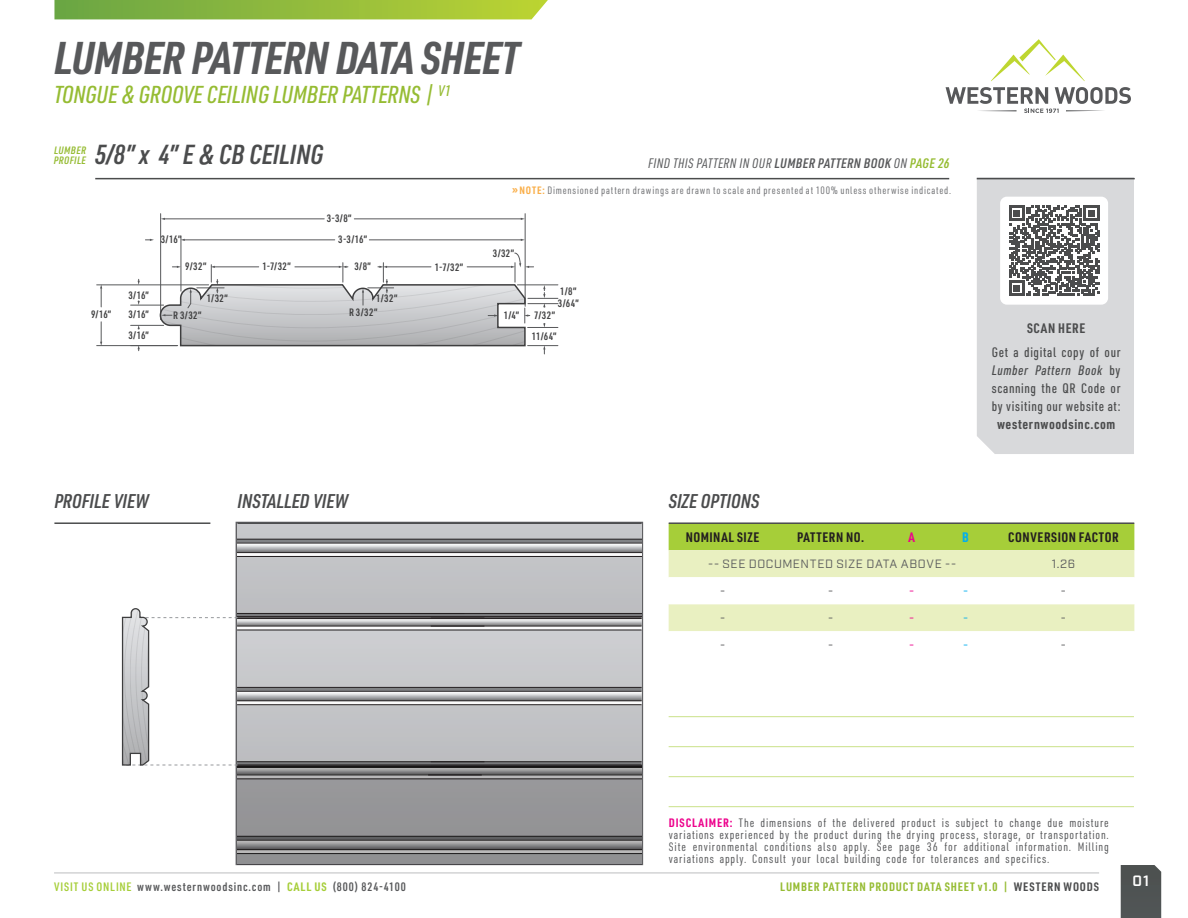
<style>
.page{position:relative;width:1188px;height:918px;background:#fff}
.page>*{position:absolute;margin:0;border:0;box-sizing:border-box;transform-origin:0 0}
.t1{font:italic 700 45px "URWDIN Cond";letter-spacing:-.015em;color:#58595b}
.N___PRODUCT_Title{font:italic 600 27px "URWDIN Cond";letter-spacing:.005em;color:#4b4c4d}
.t2{font:italic 500 24px "URWDIN Cond";letter-spacing:-.005em;color:#96bc33}
.t3{font:italic 600 19.5px "URWDIN Cond";letter-spacing:.005em;color:#4b4c4d}
.t4{font:600 15px "Industry";color:#fff}
.t5{font:500 13.5px/18px "URWDIN Cond";letter-spacing:.045em;color:#4b4c4d;text-align:justify}
.t6{font:italic 13.5px "URWDIN Cond";letter-spacing:.035em;color:#58595b}
.SUB_Hdr___Black{font:700 13.5px "URWDIN Cond";letter-spacing:.04em;color:#231f20}
.t7{font:700 13.5px "URWDIN Cond";letter-spacing:.045em;color:#4b4c4d}
.SUB_Hdr___Black-2{font:700 13.5px "URWDIN Cond";color:#ed028c}
.SUB_Hdr___Black-3{font:700 13.5px "URWDIN Cond";color:#00aeef}
.t8{font:12px/12px "URWDIN Cond";letter-spacing:.07em;color:#58595b;text-align:justify}
.t9{font:600 12px "URWDIN Cond";letter-spacing:.07em;color:#58595b}
.t10{font:700 12px "URWDIN Cond";letter-spacing:.07em;color:#96bc33}
.N___Chart_Base{font:12px "Industry";letter-spacing:.05em;color:#58595b}
.N___Chart_Base-2{font:12px "Industry";color:#ed028c}
.Paragraph_Style_1{font:12px "Industry";color:#00aeef}
.t11{font:600 10.5px/21px "URWDIN Cond";letter-spacing:.04em;color:#3e3e3f}
.t12{font:10.5px "URWDIN Cond";letter-spacing:.075em;color:#717275}
.t13{font:italic 600 10.5px/10.5px "URWDIN Cond";letter-spacing:.04em;color:#96bc33}
.s1{font-weight:600}
.s2{font-weight:600;color:#96bc33}
.s3{font-family:"Industry";font-weight:700;color:#faaf4a}
.s4{font-weight:700;color:#faaf4a}
.s5{font-style:italic}
.s6{color:#a6ce39}
.s7{font-weight:700;color:#a6ce39}
.s8{font-weight:700;color:#ed028c}
.s9{color:#4b4c4d}
</style>
<div class="page">
<svg style="left:977px;top:177px;width:157px;height:277px"></svg>
<hr style="left:669px;top:716px;width:465px;height:1px;background:#a6ce39">
<hr style="left:669px;top:746px;width:465px;height:1px;background:#a6ce39">
<hr style="left:669px;top:776px;width:465px;height:1px;background:#a6ce39">
<hr style="left:669px;top:806px;width:465px;height:1px;background:#a6ce39">
<svg style="left:237px;top:540px;width:405px;height:3px"></svg>
<svg style="left:237px;top:548px;width:405px;height:4px"></svg>
<div style="left:237px;top:524px;width:405px;height:15px;background:#c7c8cb"></div>
<div style="left:237px;top:556px;width:405px;height:57px;background:#bcbdc0"></div>
<svg style="left:237px;top:545px;width:405px;height:3px"></svg>
<hr style="left:237px;top:539px;width:405px;height:1px;background:#231f20">
<hr style="left:237px;top:543px;width:405px;height:1px;background:#231f20">
<hr style="left:237px;top:552px;width:405px;height:1px;background:#231f20">
<hr style="left:237px;top:556px;width:405px;height:1px;background:#231f20">
<svg style="left:237px;top:766px;width:405px;height:99px;fill:#959496"></svg>
<svg style="left:121px;top:607px;width:521px;height:159px"></svg>
<svg style="left:669px;top:524px;width:465px;height:107px"></svg>
<hr style="left:131px;top:325px;width:33px;height:1px;background:#57585a">
<hr style="left:131px;top:305px;width:33px;height:1px;background:#57585a">
<hr style="left:97px;top:284px;width:112px;height:1px;background:#57585a">
<hr style="left:160px;top:214px;width:1px;height:106px;background:#57585a">
<hr style="left:525px;top:214px;width:1px;height:92px;background:#57585a">
<hr style="left:517px;top:284px;width:41px;height:1px;background:#57585a">
<hr style="left:528px;top:298px;width:30px;height:1px;background:#57585a">
<hr style="left:528px;top:303px;width:30px;height:1px;background:#57585a">
<hr style="left:528px;top:327px;width:30px;height:1px;background:#57585a">
<hr style="left:528px;top:345px;width:30px;height:1px;background:#57585a">
<hr style="left:164px;top:218px;width:160px;height:1px;background:#57585a">
<hr style="left:184px;top:239px;width:151px;height:1px;background:#57585a">
<svg style="left:145px;top:239px;width:9px;height:2px"></svg>
<hr style="left:354px;top:218px;width:168px;height:1px;background:#57585a">
<hr style="left:369px;top:239px;width:153px;height:1px;background:#57585a">
<hr style="left:181px;top:236px;width:1px;height:55px;background:#57585a">
<svg style="left:543px;top:285px;width:2px;height:22px"></svg>
<svg style="left:543px;top:345px;width:2px;height:9px"></svg>
<hr style="left:97px;top:345px;width:81px;height:1px;background:#57585a">
<svg style="left:100px;top:284px;width:2px;height:23px"></svg>
<svg style="left:100px;top:322px;width:2px;height:24px"></svg>
<svg style="left:159px;top:252px;width:375px;height:95px"></svg>
<hr style="left:238px;top:522px;width:403px;height:2px;background:#4b4c4d">
<hr style="left:669px;top:522px;width:465px;height:2px;background:#4b4c4d">
<hr style="left:54px;top:522px;width:156px;height:2px;background:#4b4c4d">
<hr style="left:977px;top:178px;width:158px;height:1px;background:#4b4c4d">
<hr style="left:95px;top:178px;width:854px;height:1px;background:#4b4c4d">
<div style="left:1121px;top:865px;width:40px;height:53px;background:#4f5353"></div>
<hr style="left:54px;top:873px;width:1045px;height:1px;background:#bcbdc0">
<svg style="left:946px;top:87px;width:185px;height:26px"></svg>
<svg style="left:991px;top:39px;width:94px;height:42px"></svg>
<svg style="left:54px;top:0;width:494px;height:19px"></svg>
<p class="t1" style="left:54px;top:28px;width:467px">LUMBER PATTERN DATA SHEET</p>
<p class="t2" style="left:54px;top:79px;width:398px">TONGUE &amp; GROOVE CEILING LUMBER PATTERNS | <sup>V1</sup></p>
<p class="t13" style="left:54px;top:145px;width:34px">LUMBER<br>PROFILE</p>
<p class="N___PRODUCT_Title" style="left:95px;top:136px;width:230px">5/8” x 4” E &amp; CB CEILING</p>
<p class="t6" style="left:648px;top:155px;width:303px">FIND THIS PATTERN IN OUR <span class="s1">LUMBER PATTERN BOOK</span> ON <span class="s2">PAGE 26</span></p>
<p class="t11" style="left:91px;top:303px;width:22px">9/16”</p>
<p class="t11" style="left:128px;top:285px;width:22px;line-height:19.4px">3/16”<br>3/16”</p>
<p class="t11" style="left:128px;top:324px;width:22px">3/16”</p>
<p class="t11" style="left:161px;top:229px;width:22px">3/16”</p>
<p class="t11" style="left:185px;top:256px;width:23px">9/32”</p>
<p class="t11" style="left:207px;top:288px;width:23px">1/32”</p>
<p class="t11" style="left:173px;top:304px;width:30px">R 3/32”</p>
<p class="t11" style="left:263px;top:256px;width:30px">1-7/32”</p>
<p class="t11" style="left:327px;top:208px;width:26px">3-3/8”</p>
<p class="t11" style="left:338px;top:229px;width:31px">3-3/16”</p>
<p class="t11" style="left:354px;top:256px;width:18px">3/8”</p>
<p class="t11" style="left:376px;top:288px;width:23px">1/32”</p>
<p class="t11" style="left:349px;top:301px;width:30px">R 3/32”</p>
<p class="t11" style="left:435px;top:256px;width:30px">1-7/32”</p>
<p class="t12" style="left:512px;top:184px;width:441px"><span class="s3">»</span><span class="s4">NOTE:</span> Dimensioned pattern drawings are drawn to scale and presented at 100% unless otherwise indicated.</p>
<p class="t11" style="left:493px;top:242px;width:23px">3/32”</p>
<p class="t11" style="left:560px;top:280px;width:18px">1/8”</p>
<p class="t11" style="left:558px;top:292px;width:22px">3/64”</p>
<p class="t11" style="left:504px;top:305px;width:17px">1/4”</p>
<p class="t11" style="left:532px;top:305px;width:26px">7/32”<br>11/64”</p>
<h3 class="t3" style="left:54px;top:488px;width:96px">PROFILE VIEW</h3>
<h3 class="t3" style="left:238px;top:488px;width:112px">INSTALLED VIEW</h3>
<h3 class="t3" style="left:669px;top:488px;width:92px">SIZE OPTIONS</h3>
<p class="t7" style="left:1027px;top:319px;width:60px">SCAN HERE</p>
<p class="t5" style="left:992px;top:343px;width:130px">Get a digital copy of our <span class="s5">Lumber Pattern Book</span> by scanning the QR Code or by visiting our website at:</p>
<p class="t7" style="left:997px;top:416px;width:120px">westernwoodsinc.com</p>
<p class="SUB_Hdr___Black" style="left:686px;top:528px;width:75px">NOMINAL SIZE</p>
<p class="SUB_Hdr___Black" style="left:797px;top:528px;width:69px">PATTERN NO.</p>
<p class="SUB_Hdr___Black-2" style="left:908px;top:528px;width:8px">A</p>
<p class="SUB_Hdr___Black-3" style="left:962px;top:528px;width:8px">B</p>
<p class="SUB_Hdr___Black" style="left:1008px;top:528px;width:112px">CONVERSION FACTOR</p>
<p class="N___Chart_Base" style="left:708px;top:557px;width:249px">-- SEE DOCUMENTED SIZE DATA ABOVE --</p>
<p class="N___Chart_Base" style="left:1052px;top:557px;width:25px">1.26</p>
<p class="N___Chart_Base" style="left:720px;top:584px;width:7px">-</p>
<p class="N___Chart_Base" style="left:828px;top:584px;width:7px">-</p>
<p class="N___Chart_Base-2" style="left:909px;top:584px;width:7px">-</p>
<p class="Paragraph_Style_1" style="left:963px;top:584px;width:7px">-</p>
<p class="N___Chart_Base" style="left:1061px;top:584px;width:7px">-</p>
<p class="N___Chart_Base" style="left:720px;top:611px;width:7px">-</p>
<p class="N___Chart_Base" style="left:828px;top:611px;width:7px">-</p>
<p class="N___Chart_Base-2" style="left:909px;top:611px;width:7px">-</p>
<p class="Paragraph_Style_1" style="left:963px;top:611px;width:7px">-</p>
<p class="N___Chart_Base" style="left:1061px;top:611px;width:7px">-</p>
<p class="N___Chart_Base" style="left:720px;top:638px;width:7px">-</p>
<p class="N___Chart_Base" style="left:828px;top:638px;width:7px">-</p>
<p class="N___Chart_Base-2" style="left:909px;top:638px;width:7px">-</p>
<p class="Paragraph_Style_1" style="left:963px;top:638px;width:7px">-</p>
<p class="N___Chart_Base" style="left:1061px;top:638px;width:7px">-</p>
<p class="t9" style="left:54px;top:879px;width:353px"><span class="s6">VISIT US ONLINE</span> www.westernwoodsinc.com | <span class="s7">CALL US</span> (800) 824-4100</p>
<p class="t8" style="left:669px;top:816px;width:441px"><span class="s8">DISCLAIMER:</span> The dimensions of the delivered product is subject to change due moisture variations experienced by the product during the drying process, storage, or transportation.<br>Site environmental conditions also apply. See page 36 for additional information. Milling variations apply. Consult your local building code for tolerances and specifics.</p>
<p class="t10" style="left:780px;top:879px;width:320px">LUMBER PATTERN PRODUCT DATA SHEET v1.0 | <span class="s9">WESTERN WOODS</span></p>
<p class="t4" style="left:1132px;top:872px;width:18px">01</p>
</div>
